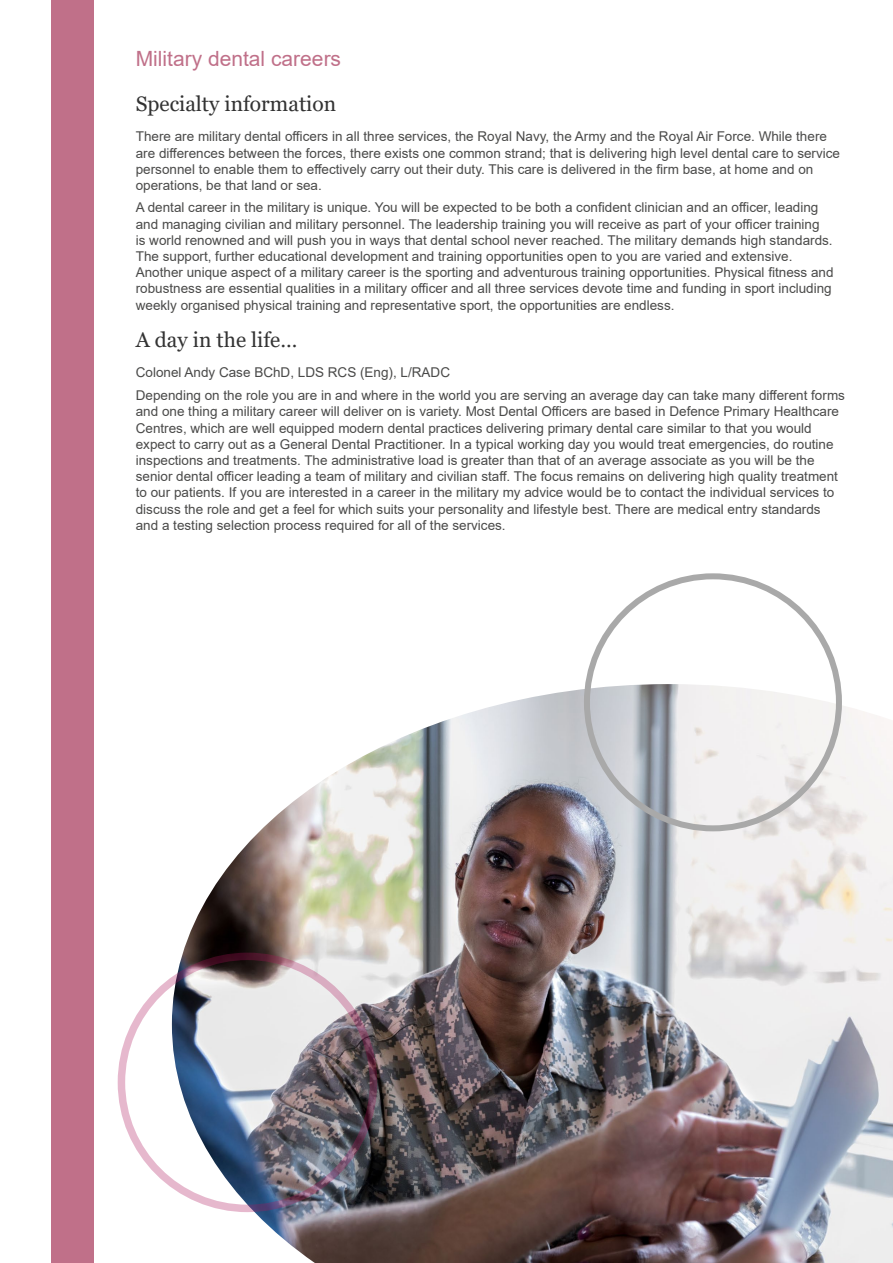
<style>
.page{position:relative;width:893px;height:1263px;background:#fff}
.page>*{position:absolute;margin:0;border:0;box-sizing:border-box;transform-origin:0 0}
.t1{font:21px "Arial";color:#c07089}
.t2{font:21px "Georgia";color:#323232}
.t3{font:21px "Georgia";color:#333}
.t4{font:13.5px/16.2px "Arial";color:#4a4a49}
</style>
<div class="page">
<div style="left:51px;top:0;width:43px;height:1263px;background:#c07089"></div>
<img style="left:172px;top:684px;width:721px;height:579px">
<div style="left:584px;top:573px;width:258px;height:258px;border:6px solid #a9a9a9;border-radius:50%"></div>
<div style="left:118px;top:953px;width:259px;height:259px;border:8px solid #ac145a;border-radius:50%"></div>
<h1 class="t1" style="left:136px;top:44px;width:207px">Military dental careers</h1>
<h1 class="t2" style="left:136px;top:91px;width:202px">Specialty information</h1>
<p class="t4" style="left:136px;top:128px;width:706px">There are military dental officers in all three services, the Royal Navy, the Army and the Royal Air Force. While there are differences between the forces, there exists one common strand; that is delivering high level dental care to service personnel to enable them to effectively carry out their duty. This care is delivered in the firm base, at home and on operations, be that land or sea.</p>
<p class="t4" style="left:136px;top:199px;width:699px">A dental career in the military is unique. You will be expected to be both a confident clinician and an officer, leading and managing civilian and military personnel. The leadership training you will receive as part of your officer training<br>is world renowned and will push you in ways that dental school never reached. The military demands high standards.<br>The support, further educational development and training opportunities open to you are varied and extensive.<br>Another unique aspect of a military career is the sporting and adventurous training opportunities. Physical fitness and robustness are essential qualities in a military officer and all three services devote time and funding in sport including weekly organised physical training and representative sport, the opportunities are endless.</p>
<h1 class="t3" style="left:136px;top:327px;width:163px">A day in the life…</h1>
<p class="t4" style="left:136px;top:360px;width:711px;line-height:23.2px">Colonel Andy Case BChD, LDS RCS (Eng), L/RADC<br>Depending on the role you are in and where in the world you are serving an average day can take many different forms</p>
<p class="t4" style="left:136px;top:403px;width:705px">and one thing a military career will deliver on is variety. Most Dental Officers are based in Defence Primary Healthcare Centres, which are well equipped modern dental practices delivering primary dental care similar to that you would expect to carry out as a General Dental Practitioner. In a typical working day you would treat emergencies, do routine inspections and treatments. The administrative load is greater than that of an average associate as you will be the senior dental officer leading a team of military and civilian staff. The focus remains on delivering high quality treatment to our patients. If you are interested in a career in the military my advice would be to contact the individual services to discuss the role and get a feel for which suits your personality and lifestyle best. There are medical entry standards and a testing selection process required for all of the services.</p>
</div>
